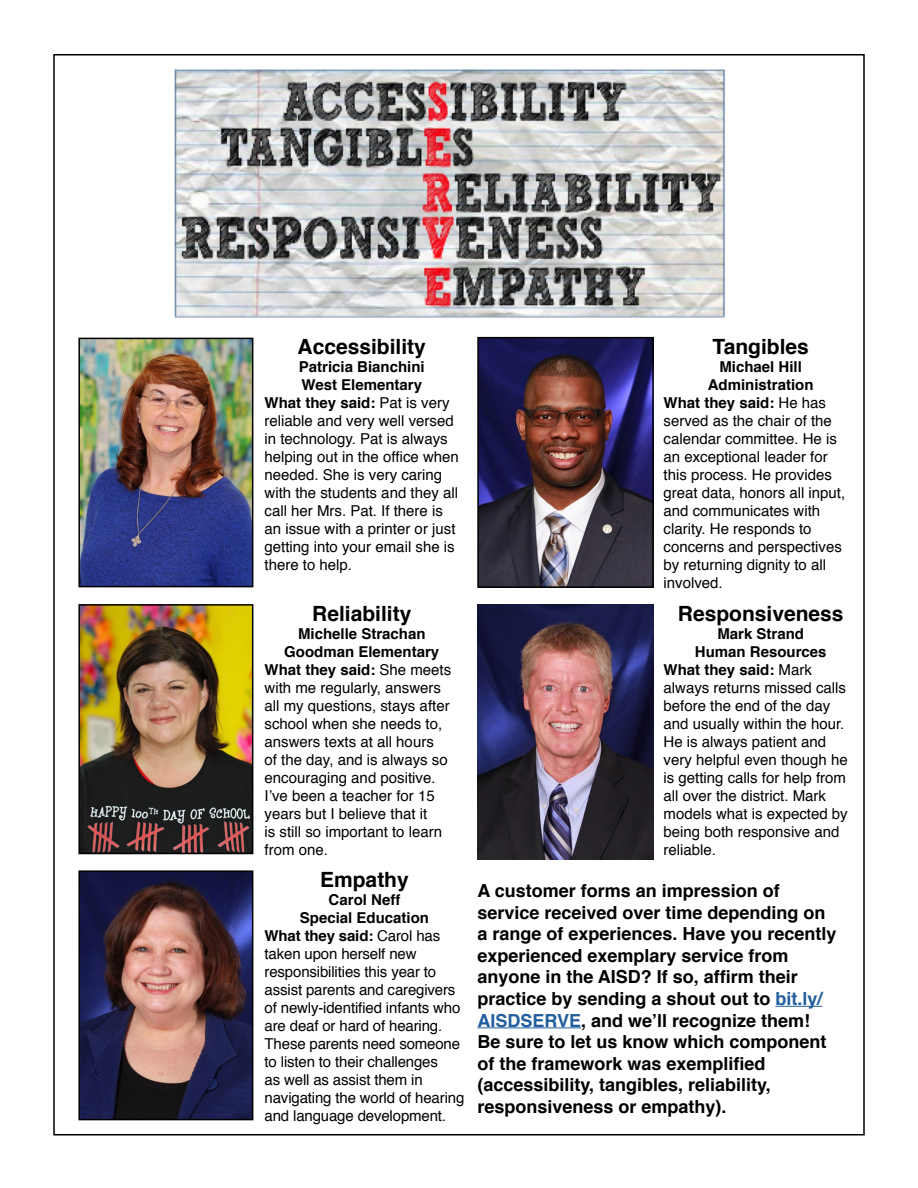
<style>
.page{position:relative;width:918px;height:1188px;background:#fff}
.page>*{position:absolute;margin:0;border:0;box-sizing:border-box;transform-origin:0 0}
.t1{font:700 21px "Helvetica";color:#000}
.t2{font:700 18px/21.6px "Helvetica";color:#000}
.t3{font:15px "Helvetica";color:#000}
.t4{font:700 15px "Helvetica";color:#000}
.s1{font-weight:400}
.s2{color:#215e9e}
</style>
<div class="page">
<img style="left:78px;top:69px;width:647px;height:282px">
<img style="left:81px;top:341px;width:169px;height:243px">
<div style="left:78px;top:338px;width:175px;height:249px;border:2px solid #000"></div>
<hr style="left:775px;top:1006px;width:47px;height:1px;background:#215e9e">
<hr style="left:477px;top:1027px;width:104px;height:1px;background:#215e9e">
<img style="left:81px;top:873px;width:169px;height:244px">
<div style="left:78px;top:870px;width:175px;height:250px;border:2px solid #000"></div>
<img style="left:81px;top:607px;width:169px;height:244px">
<div style="left:78px;top:604px;width:175px;height:250px;border:2px solid #000"></div>
<img style="left:480px;top:340px;width:171px;height:245px">
<div style="left:477px;top:337px;width:177px;height:251px;border:2px solid #000"></div>
<img style="left:477px;top:604px;width:177px;height:256px">
<h1 class="t1" style="left:298px;top:329px;width:130px">Accessibility</h1>
<p class="t4" style="left:299px;top:354px;width:127px">Patricia Bianchini</p>
<p class="t4" style="left:301px;top:372px;width:122px">West Elementary</p>
<p class="t4" style="left:265px;top:390px;width:187px">What they said: <span class="s1">Pat is very</span></p>
<p class="t3" style="left:265px;top:409px;width:191px">reliable and very well versed</p>
<p class="t3" style="left:265px;top:427px;width:185px">in technology. Pat is always</p>
<p class="t3" style="left:265px;top:445px;width:196px">helping out in the office when</p>
<p class="t3" style="left:265px;top:463px;width:179px">needed. She is very caring</p>
<p class="t3" style="left:265px;top:481px;width:195px">with the students and they all</p>
<p class="t3" style="left:265px;top:499px;width:180px">call her Mrs. Pat. If there is</p>
<p class="t3" style="left:265px;top:517px;width:192px">an issue with a printer or just</p>
<p class="t3" style="left:265px;top:535px;width:192px">getting into your email she is</p>
<p class="t3" style="left:265px;top:553px;width:89px">there to help.</p>
<h1 class="t1" style="left:312px;top:596px;width:101px">Reliability</h1>
<p class="t4" style="left:298px;top:621px;width:129px">Michelle Strachan</p>
<p class="t4" style="left:284px;top:639px;width:157px">Goodman Elementary</p>
<p class="t4" style="left:265px;top:657px;width:188px">What they said: <span class="s1">She meets</span></p>
<p class="t3" style="left:265px;top:676px;width:178px">with me regularly, answers</p>
<p class="t3" style="left:265px;top:694px;width:187px">all my questions, stays after</p>
<p class="t3" style="left:265px;top:712px;width:179px">school when she needs to,</p>
<p class="t3" style="left:265px;top:730px;width:171px">answers texts at all hours</p>
<p class="t3" style="left:265px;top:748px;width:185px">of the day, and is always so</p>
<p class="t3" style="left:265px;top:766px;width:172px">encouraging and positive.</p>
<p class="t3" style="left:265px;top:784px;width:172px">I’ve been a teacher for 15</p>
<p class="t3" style="left:265px;top:802px;width:164px">years but I believe that it</p>
<p class="t3" style="left:265px;top:820px;width:179px">is still so important to learn</p>
<p class="t3" style="left:265px;top:838px;width:65px">from one.</p>
<h1 class="t1" style="left:320px;top:862px;width:90px">Empathy</h1>
<p class="t4" style="left:329px;top:887px;width:73px">Carol Neff</p>
<p class="t4" style="left:300px;top:905px;width:131px">Special Education</p>
<p class="t4" style="left:265px;top:923px;width:177px">What they said: <span class="s1">Carol has</span></p>
<p class="t3" style="left:265px;top:942px;width:153px">taken upon herself new</p>
<p class="t3" style="left:265px;top:960px;width:173px">responsibilities this year to</p>
<p class="t3" style="left:265px;top:978px;width:192px">assist parents and caregivers</p>
<p class="t3" style="left:265px;top:996px;width:197px">of newly-identified infants who</p>
<p class="t3" style="left:265px;top:1014px;width:179px">are deaf or hard of hearing.</p>
<p class="t3" style="left:265px;top:1032px;width:197px">These parents need someone</p>
<p class="t3" style="left:265px;top:1050px;width:175px">to listen to their challenges</p>
<p class="t3" style="left:265px;top:1068px;width:160px">as well as assist them in</p>
<p class="t3" style="left:265px;top:1086px;width:201px">navigating the world of hearing</p>
<p class="t3" style="left:265px;top:1104px;width:183px">and language development.</p>
<h1 class="t1" style="left:712px;top:329px;width:98px">Tangibles</h1>
<p class="t4" style="left:719px;top:354px;width:84px">Michael Hill</p>
<p class="t4" style="left:708px;top:372px;width:107px">Administration</p>
<p class="t4" style="left:664px;top:390px;width:164px">What they said: <span class="s1">He has</span></p>
<p class="t3" style="left:664px;top:409px;width:170px">served as the chair of the</p>
<p class="t3" style="left:664px;top:427px;width:175px">calendar committee. He is</p>
<p class="t3" style="left:664px;top:445px;width:166px">an exceptional leader for</p>
<p class="t3" style="left:664px;top:463px;width:170px">this process. He provides</p>
<p class="t3" style="left:664px;top:481px;width:183px">great data, honors all input,</p>
<p class="t3" style="left:664px;top:499px;width:158px">and communicates with</p>
<p class="t3" style="left:664px;top:517px;width:150px">clarity. He responds to</p>
<p class="t3" style="left:664px;top:535px;width:180px">concerns and perspectives</p>
<p class="t3" style="left:664px;top:553px;width:164px">by returning dignity to all</p>
<p class="t3" style="left:664px;top:571px;width:61px">involved.</p>
<h1 class="t1" style="left:678px;top:596px;width:167px">Responsiveness</h1>
<p class="t4" style="left:717px;top:621px;width:88px">Mark Strand</p>
<p class="t4" style="left:695px;top:639px;width:133px">Human Resources</p>
<p class="t4" style="left:664px;top:657px;width:150px">What they said: <span class="s1">Mark</span></p>
<p class="t3" style="left:664px;top:676px;width:184px">always returns missed calls</p>
<p class="t3" style="left:664px;top:694px;width:168px">before the end of the day</p>
<p class="t3" style="left:664px;top:712px;width:182px">and usually within the hour.</p>
<p class="t3" style="left:664px;top:730px;width:164px">He is always patient and</p>
<p class="t3" style="left:664px;top:748px;width:186px">very helpful even though he</p>
<p class="t3" style="left:664px;top:766px;width:184px">is getting calls for help from</p>
<p class="t3" style="left:664px;top:784px;width:164px">all over the district. Mark</p>
<p class="t3" style="left:664px;top:802px;width:186px">models what is expected by</p>
<p class="t3" style="left:664px;top:820px;width:177px">being both responsive and</p>
<p class="t3" style="left:664px;top:838px;width:54px">reliable.</p>
<p class="t2" style="left:477px;top:880px;width:361px">A customer forms an impression of service received over time depending on a range of experiences. Have you recently experienced exemplary service from anyone in the AISD? If so, affirm their practice by sending a shout out to <span class="s2">bit.ly/ AISDSERVE</span>, and we’ll recognize them!<br>Be sure to let us know which component of the framework was exemplified (accessibility, tangibles, reliability, responsiveness or empathy).</p>
</div>
